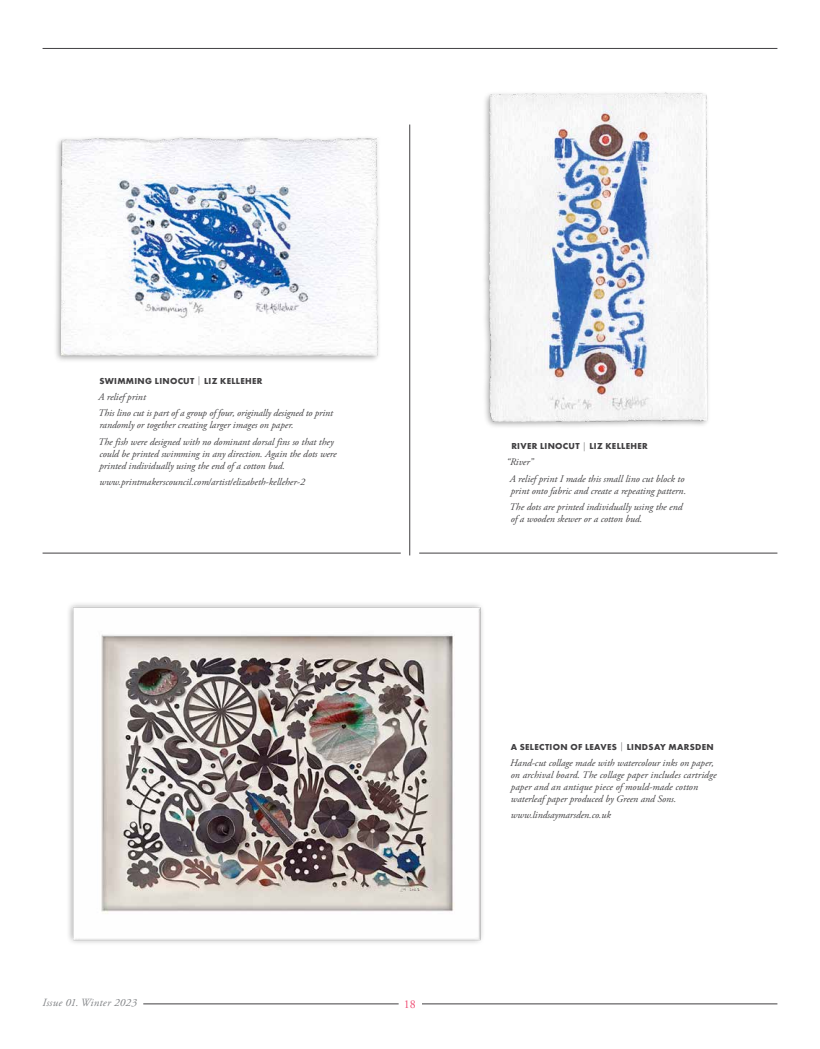
<style>
.page{position:relative;width:820px;height:1049px;background:#fff}
.page>*{position:absolute;margin:0;border:0;box-sizing:border-box;transform-origin:0 0}
.t1{font:12px "Adobe Garamond Pro";color:#ef4e74}
.t2{font:italic 11px "Adobe Garamond Pro";letter-spacing:.025em;color:#818386}
.t3{font:italic 10px/16.2px "Adobe Garamond Pro";color:#414042}
.t4{font:700 9px "Futura PT";letter-spacing:.035em;color:#414042}
.s1{font-weight:300}
</style>
<div class="page">
<hr style="left:43px;top:48px;width:734px;height:1px;background:#414042">
<hr style="left:143px;top:1003px;width:255px;height:1px;background:#414042">
<hr style="left:419px;top:1003px;width:358px;height:1px;background:#414042">
<div style="left:398px;top:995px;width:23px;height:17px;background:#fff"></div>
<img style="left:56px;top:137px;width:323px;height:224px">
<img style="left:68px;top:604px;width:415px;height:339px">
<img style="left:484px;top:92px;width:224px;height:335px">
<hr style="left:43px;top:553px;width:357px;height:1px;background:#414042">
<hr style="left:419px;top:553px;width:358px;height:1px;background:#414042">
<hr style="left:409px;top:125px;width:1px;height:430px;background:#414042">
<p class="t4" style="left:100px;top:375px;width:164px">SWIMMING LINOCUT <span class="s1">|</span> LIZ KELLEHER</p>
<p class="t3" style="left:98px;top:389px;width:236px">A relief print<br>This lino cut is part of a group of four, originally designed to print</p>
<p class="t3" style="left:98px;top:417px;width:237px">randomly or together creating larger images on paper.<br>The fish were designed with no dominant dorsal fins so that they</p>
<p class="t3" style="left:99px;top:448px;width:239px;line-height:12px">could be printed swimming in any direction. Again the dots were printed individually using the end of a cotton bud.</p>
<p class="t3" style="left:99px;top:474px;width:207px">www.printmakerscouncil.com/artist/elizabeth-kelleher-2</p>
<p class="t2" style="left:43px;top:996px;width:96px">Issue 01. Winter 2023</p>
<p class="t1" style="left:404px;top:997px;width:13px">18</p>
<p class="t4" style="left:511px;top:440px;width:138px">RIVER LINOCUT <span class="s1">|</span> LIZ KELLEHER</p>
<p class="t3" style="left:509px;top:454px;width:176px;text-indent:-3px">“River”<br>A relief print I made this small lino cut block to</p>
<p class="t3" style="left:509px;top:483px;width:178px">print onto fabric and create a repeating pattern.<br>The dots are printed individually using the end</p>
<p class="t3" style="left:510px;top:511px;width:133px">of a wooden skewer or a cotton bud.</p>
<p class="t4" style="left:510px;top:741px;width:204px">A SELECTION OF LEAVES <span class="s1">|</span> LINDSAY MARSDEN</p>
<p class="t3" style="left:510px;top:757px;width:208px;line-height:12px">Hand-cut collage made with watercolour inks on paper, on archival board. The collage paper includes cartridge paper and an antique piece of mould-made cotton waterleaf paper produced by Green and Sons.</p>
<p class="t3" style="left:510px;top:807px;width:101px">www.lindsaymarsden.co.uk</p>
</div>
